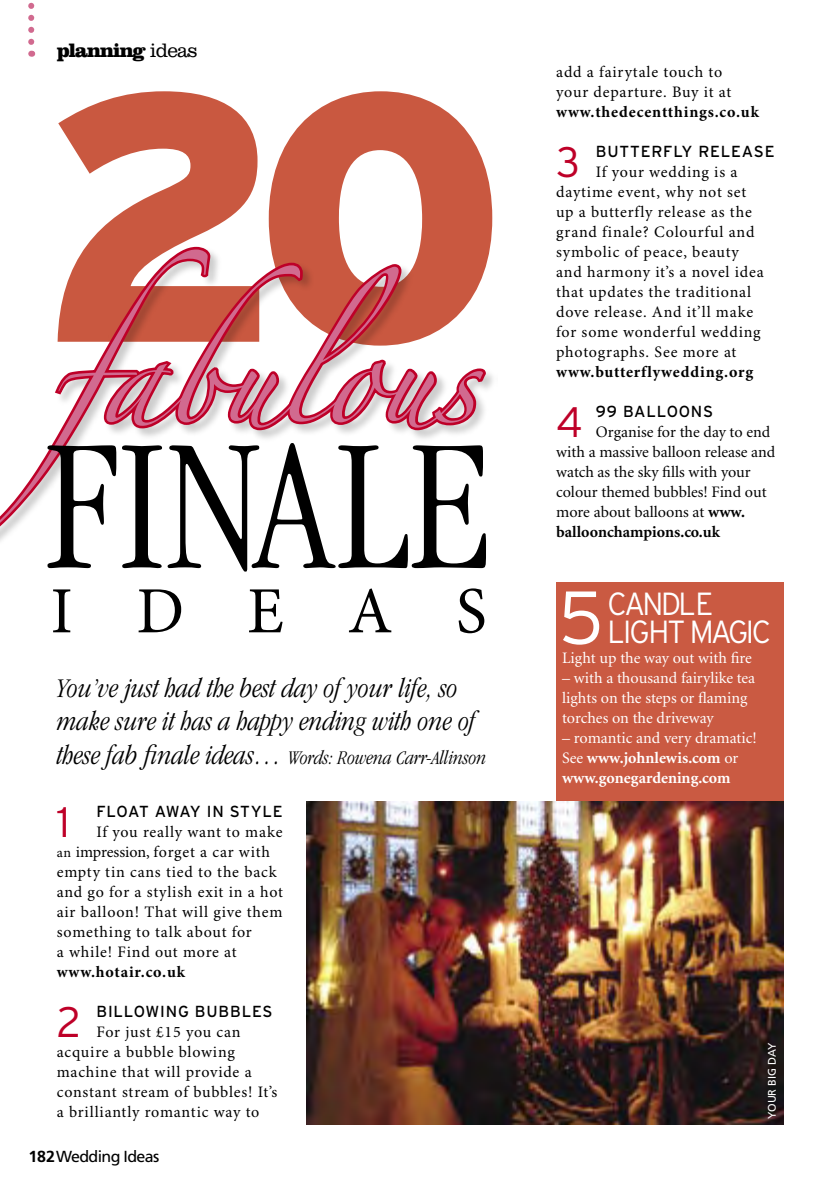
<style>
.page{position:relative;width:840px;height:1191px;background:#fff}
.page>*{position:absolute;margin:0;border:0;box-sizing:border-box;transform-origin:0 0}
.Body_copy-minion{font:900 352.2px "Interstate";color:#c95840}
.t1{font:300 condensed 193.6px "Garamond";letter-spacing:-.01em;color:#000}
.t2{font:92px "Zapfino";letter-spacing:-.02em;color:#d16a8f}
.Body_copy-minion-2{font:300 74.8px "Interstate";color:#fff}
.t3{font:66px "Minion Pro";letter-spacing:.98em;color:#000}
.Body_copy-minion-3{font:300 42.6px "Interstate";color:#be0028}
.Body_copy-minion-4{font:300 32px/28px "Interstate";letter-spacing:-.08em;color:#fff;scale:.95 1}
.intro-Garamond_italic{font:italic 300 condensed 28px/33.6px "Garamond";color:#000}
.intro-Garamond_italic-2{font:italic 300 condensed 20px "Garamond";color:#000}
.t4{font:900 20px "Clarendon BT";letter-spacing:-.04em;color:#000}
.Body_copy-minion-5{font:16px/20px "Minion Pro";letter-spacing:.045em;color:#000}
.Body_copy-minion-6{font:16px/20px "Minion";color:#000}
.Body_copy-minion-7{font:16px/20px "Minion";color:#fff}
.Body_copy-minion-8{font:16px "Interstate";letter-spacing:.05em;color:#000}
.Body_copy-minion-9{font:700 16px "Minion Pro";letter-spacing:.05em;color:#000}
.Body_copy-minion-10{font:700 16px "Minion";color:#fff}
.t5{font:16px "Frutiger";letter-spacing:-.04em;color:#000}
.t6{font:11px "Frutiger";color:#fff}
.s1{font-weight:300}
.s2{font-size:28px}
.s3{font-family:"Interstate"}
.s4{font-size:14px}
.s5{font-weight:700}
</style>
<div class="page">
<div style="left:556px;top:582px;width:227px;height:226px;background:#ca5a42"></div>
<svg style="left:0;top:246px;width:213px;height:295px"></svg>
<svg style="left:101px;top:260px;width:387px;height:174px"></svg>
<img style="left:306px;top:801px;width:476px;height:323px">
<svg style="left:28px;top:2px;width:6px;height:40px"></svg>
<p class="t4" style="left:57px;top:38px;width:142px">planning <span class="s1">ideas</span></p>
<p class="Body_copy-minion" style="left:39px;top:16px;width:469px">20</p>
<p class="t2" style="left:53px;top:335px;width:426px">fabulous</p>
<p class="t1" style="left:45px;top:401px;width:449px">FINALE</p>
<p class="t3" style="left:51px;top:572px;width:437px">IDEAS</p>
<p class="intro-Garamond_italic" style="left:57px;top:671px;width:420px">You’ve just had the best day of your life, so make sure it has a happy ending with one of</p>
<p class="intro-Garamond_italic-2" style="left:57px;top:747px;width:431px"><span class="s2">these fab finale ideas…</span> Words: Rowena Carr-Allinson</p>
<p class="Body_copy-minion-3" style="left:57px;top:798px;width:15px">1</p>
<p class="Body_copy-minion-5" style="left:96px;top:802px;width:188px"><span class="s3">FLOAT AWAY IN STYLE<br></span>If you really want to make</p>
<p class="Body_copy-minion-5" style="left:57px;top:842px;width:228px"><span class="s4">an</span> impression, forget a car with empty tin cans tied to the back and go for a stylish exit in a hot air balloon! That will give them something to talk about for<br>a while! Find out more at <span class="s5">www.hotair.co.uk</span></p>
<p class="Body_copy-minion-3" style="left:57px;top:998px;width:26px">2</p>
<p class="Body_copy-minion-8" style="left:96px;top:1002px;width:177px">BILLOWING BUBBLES</p>
<p class="Body_copy-minion-5" style="left:96px;top:1022px;width:146px">For just £15 you can</p>
<p class="Body_copy-minion-5" style="left:57px;top:1042px;width:180px">acquire a bubble blowing</p>
<p class="Body_copy-minion-5" style="left:57px;top:1062px;width:196px">machine that will provide a</p>
<p class="Body_copy-minion-5" style="left:57px;top:1082px;width:222px">constant stream of bubbles! It’s</p>
<p class="Body_copy-minion-5" style="left:57px;top:1102px;width:204px">a brilliantly romantic way to</p>
<p class="t5" style="left:28px;top:1146px;width:132px"><span class="s5">182</span>Wedding Ideas</p>
<p class="Body_copy-minion-5" style="left:556px;top:62px;width:204px">add a fairytale touch to<br>your departure. Buy it at <span class="s5">www.thedecentthings.co.uk</span></p>
<p class="Body_copy-minion-3" style="left:556px;top:138px;width:25px">3</p>
<p class="Body_copy-minion-8" style="left:595px;top:142px;width:180px">BUTTERFLY RELEASE</p>
<p class="Body_copy-minion-5" style="left:595px;top:162px;width:143px">If your wedding is a</p>
<p class="Body_copy-minion-5" style="left:556px;top:182px;width:191px">daytime event, why not set</p>
<p class="Body_copy-minion-5" style="left:556px;top:202px;width:197px">up a butterfly release as the</p>
<p class="Body_copy-minion-5" style="left:556px;top:222px;width:200px">grand finale? Colourful and</p>
<p class="Body_copy-minion-5" style="left:556px;top:242px;width:184px">symbolic of peace, beauty</p>
<p class="Body_copy-minion-5" style="left:556px;top:262px;width:209px">and harmony it’s a novel idea</p>
<p class="Body_copy-minion-5" style="left:556px;top:282px;width:196px">that updates the traditional</p>
<p class="Body_copy-minion-5" style="left:556px;top:302px;width:198px">dove release. And it’ll make</p>
<p class="Body_copy-minion-5" style="left:556px;top:322px;width:206px">for some wonderful wedding</p>
<p class="Body_copy-minion-5" style="left:556px;top:342px;width:182px">photographs. See more at</p>
<p class="Body_copy-minion-9" style="left:556px;top:362px;width:198px">www.butterflywedding.org</p>
<p class="Body_copy-minion-3" style="left:556px;top:398px;width:28px">4</p>
<p class="Body_copy-minion-8" style="left:595px;top:402px;width:119px">99 BALLOONS</p>
<p class="Body_copy-minion-6" style="left:556px;top:422px;width:220px;text-indent:40px">Organise for the day to end with a massive balloon release and watch as the sky fills with your colour themed bubbles! Find out more about balloons at <span class="s5">www. balloonchampions.co.uk</span></p>
<p class="Body_copy-minion-2" style="left:558px;top:575px;width:47px">5</p>
<p class="Body_copy-minion-4" style="left:607px;top:589px;width:173px">CANDLE<br>LIGHT MAGIC</p>
<p class="Body_copy-minion-7" style="left:562px;top:648px;width:191px">Light up the way out with fire</p>
<p class="Body_copy-minion-7" style="left:562px;top:668px;width:194px">– with a thousand fairylike tea lights on the steps or flaming torches on the driveway</p>
<p class="Body_copy-minion-7" style="left:562px;top:728px;width:196px">– romantic and very dramatic!<br>See <span class="s5">www.johnlewis.com</span> or</p>
<p class="Body_copy-minion-10" style="left:562px;top:769px;width:170px">www.gonegardening.com</p>
<p class="t6" style="left:765px;top:1119px;width:78px;rotate:-90deg">YOUR BIG DAY</p>
</div>
